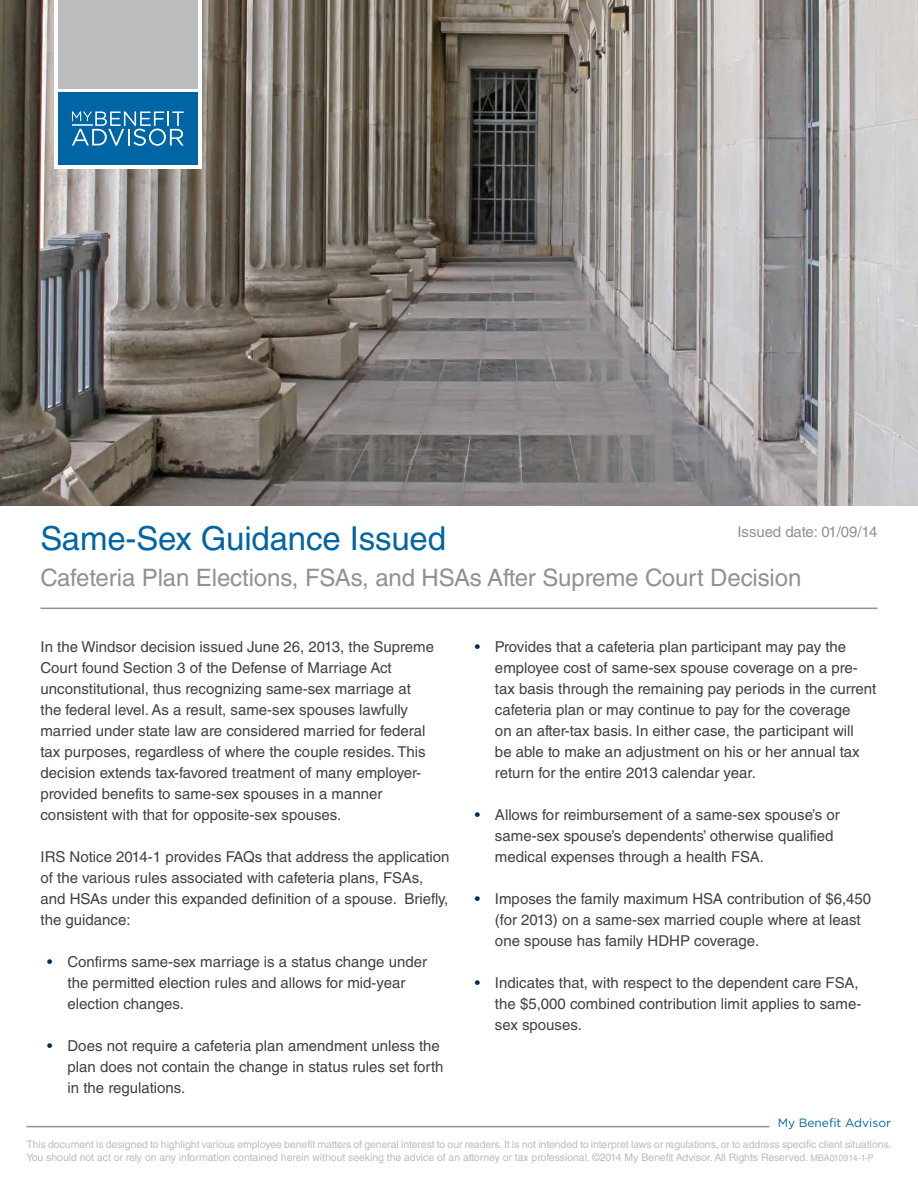
<style>
.page{position:relative;width:918px;height:1188px;background:#fff}
.page>*{position:absolute;margin:0;border:0;box-sizing:border-box;transform-origin:0 0}
.t1{font:33px "Helvetica LT Std";letter-spacing:-.005em;color:#0065a4}
.t2{font:24px "Helvetica LT Std";letter-spacing:-.005em;color:#919195}
.t3{font:15px/21px "Helvetica LT Std";color:#414042}
.t4{font:15px "Helvetica LT Std";letter-spacing:-.005em;color:#919195}
.t5{font:12px "Gotham HTF";color:#0065a4}
.t6{font:10.5px/12.6px "Helvetica LT Std";letter-spacing:-.005em;color:#babcbe}
.s1{color:#002b54}
.s2{font-size:9px}
</style>
<div class="page">
<hr style="left:26px;top:1126px;width:744px;height:1px;background:#919195">
<img style="left:0;top:0;width:918px;height:505px">
<hr style="left:40px;top:608px;width:838px;height:1px;background:#919195">
<div style="left:54px;top:0;width:147px;height:169px;background:#fff"></div>
<div style="left:58px;top:92px;width:139px;height:73px;background:#0065a4"></div>
<svg style="left:72px;top:111px;width:112px;height:35px"></svg>
<hr style="left:72px;top:124px;width:20px;height:2px;background:#bfd9e8">
<div style="left:58px;top:0;width:139px;height:89px;background:#babcbe"></div>
<h1 class="t1" style="left:40px;top:519px;width:407px">Same-Sex Guidance Issued</h1>
<h2 class="t2" style="left:40px;top:564px;width:762px">Cafeteria Plan Elections, FSAs, and HSAs After Supreme Court Decision</h2>
<p class="t4" style="left:738px;top:523px;width:141px">Issued date: 01/09/14</p>
<p class="t3" style="left:40px;top:636px;width:395px">In the Windsor decision issued June 26, 2013, the Supreme Court found Section 3 of the Defense of Marriage Act unconstitutional, thus recognizing same-sex marriage at the federal level. As a result, same-sex spouses lawfully married under state law are considered married for federal tax purposes, regardless of where the couple resides. This decision extends tax-favored treatment of many employer&shy;provided benefits to same-sex spouses in a manner consistent with that for opposite-sex spouses.</p>
<p class="t3" style="left:40px;top:846px;width:411px">IRS Notice 2014-1 provides FAQs that address the application of the various rules associated with cafeteria plans, FSAs, and HSAs under this expanded definition of a spouse. Briefly, the guidance:</p>
<p class="t3" style="left:67px;top:951px;width:361px;text-indent:-20px"><span class="s1">•</span> Confirms same-sex marriage is a status change under the permitted election rules and allows for mid-year election changes.</p>
<p class="t3" style="left:67px;top:1035px;width:378px;text-indent:-20px"><span class="s1">•</span> Does not require a cafeteria plan amendment unless the plan does not contain the change in status rules set forth in the regulations.</p>
<p class="t3" style="left:495px;top:636px;width:383px;text-indent:-20px"><span class="s1">•</span> Provides that a cafeteria plan participant may pay the employee cost of same-sex spouse coverage on a pre&shy;tax basis through the remaining pay periods in the current cafeteria plan or may continue to pay for the coverage<br>on an after-tax basis. In either case, the participant will<br>be able to make an adjustment on his or her annual tax return for the entire 2013 calendar year.</p>
<p class="t3" style="left:495px;top:804px;width:346px;text-indent:-20px"><span class="s1">•</span> Allows for reimbursement of a same-sex spouse’s or same-sex spouse’s dependents’ otherwise qualified medical expenses through a health FSA.</p>
<p class="t3" style="left:495px;top:888px;width:378px;text-indent:-20px"><span class="s1">•</span> Imposes the family maximum HSA contribution of $6,450 (for 2013) on a same-sex married couple where at least one spouse has family HDHP coverage.</p>
<p class="t3" style="left:495px;top:972px;width:368px;text-indent:-20px"><span class="s1">•</span> Indicates that, with respect to the dependent care FSA, the $5,000 combined contribution limit applies to same&shy;sex spouses.</p>
<p class="t5" style="left:778px;top:1116px;width:115px">My Benefit Advisor</p>
<p class="t6" style="left:26px;top:1138px;width:867px">This document is designed to highlight various employee benefit matters of general interest to our readers. It is not intended to interpret laws or regulations, or to address specific client situations.<br>You should not act or rely on any information contained herein without seeking the advice of an attorney or tax professional. ©2014 My Benefit Advisor. All Rights Reserved. <span class="s2">MBA010914-1-P</span></p>
</div>
